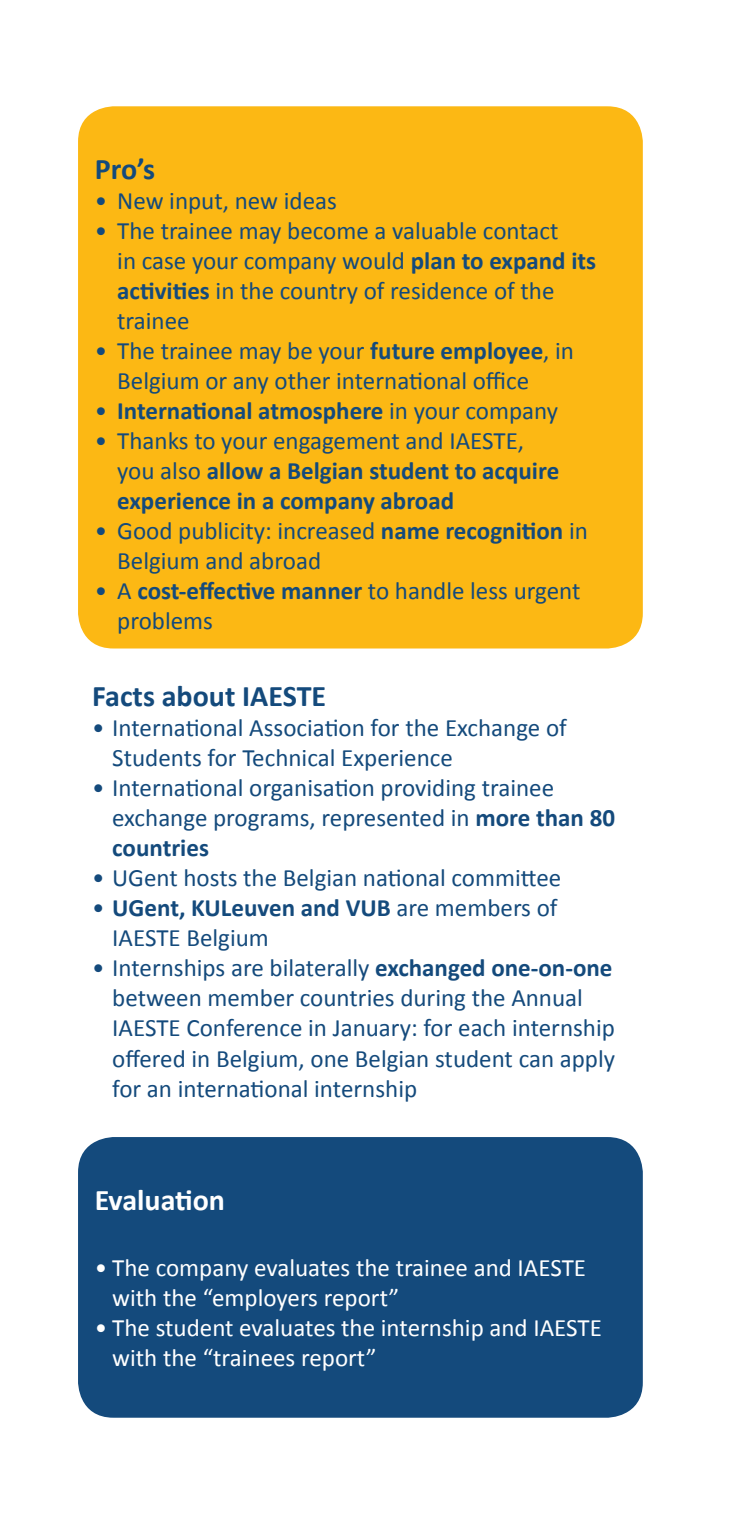
<style>
.page{position:relative;width:745px;height:1538px;background:#fff}
.page>*{position:absolute;margin:0;border:0;box-sizing:border-box;transform-origin:0 0}
.t1{font:700 30px "Calibri";color:#144a7c}
.t2{font:700 30px "Calibri";color:#fff}
.t3{font:25px/30px "Calibri";color:#144a7c}
.t4{font:700 25px/30px "Calibri";color:#144a7c}
.t5{font:25px/30px "Calibri";color:#fff}
.s1{font-weight:700}
.s2{font-weight:400}
</style>
<div class="page">
<div style="left:78px;top:106px;width:564px;height:542px;background:#fcb814;border-radius:35px"></div>
<div style="left:78px;top:1137px;width:564px;height:281px;background:#144a7c;border-radius:35px"></div>
<p class="t1" style="left:95px;top:150px;width:62px">Pro’s</p>
<p class="t3" style="left:95px;top:184px;width:243px">• New input, new ideas</p>
<p class="t3" style="left:117px;top:214px;width:480px;text-indent:-22px">• The trainee may become a valuable contact<br>in case your company would <span class="s1">plan to expand its activities</span> in the country of residence of the trainee</p>
<p class="t3" style="left:117px;top:334px;width:458px;text-indent:-22px">• The trainee may be your <span class="s1">future employee</span>, in<br>Belgium or any other international office</p>
<p class="t4" style="left:95px;top:394px;width:464px"><span class="s2">•</span> International atmosphere <span class="s2">in your company</span></p>
<p class="t4" style="left:117px;top:424px;width:443px;text-indent:-22px"><span class="s2">• Thanks to your engagement and IAESTE, you also</span> allow a Belgian student to acquire experience in a company abroad</p>
<p class="t3" style="left:117px;top:514px;width:472px;text-indent:-22px">• Good publicity: increased <span class="s1">name recognition</span> in<br>Belgium and abroad</p>
<p class="t3" style="left:117px;top:574px;width:464px;text-indent:-23px">• A <span class="s1">cost-effective manner</span> to handle less urgent problems</p>
<p class="t1" style="left:92px;top:678px;width:235px">Facts about IAESTE</p>
<p class="t3" style="left:112px;top:712px;width:456px;text-indent:-20px">• International Association for the Exchange of<br>Students for Technical Experience</p>
<p class="t3" style="left:112px;top:772px;width:504px;text-indent:-20px">• International organisation providing trainee exchange programs, represented in <span class="s1">more than 80 countries</span></p>
<p class="t3" style="left:92px;top:862px;width:470px">• UGent hosts the Belgian national committee</p>
<p class="t3" style="left:112px;top:892px;width:446px;text-indent:-20px">• <span class="s1">UGent, KULeuven and VUB</span> are members of<br>IAESTE Belgium</p>
<p class="t3" style="left:112px;top:952px;width:504px;text-indent:-20px">• Internships are bilaterally <span class="s1">exchanged one-on-one </span>between member countries during the Annual IAESTE Conference in January: for each internship offered in Belgium, one Belgian student can apply for an international internship</p>
<p class="t2" style="left:95px;top:1181px;width:132px">Evaluation</p>
<p class="t5" style="left:112px;top:1251px;width:475px;text-indent:-18px">• The company evaluates the trainee and IAESTE with the “employers report”</p>
<p class="t5" style="left:112px;top:1311px;width:491px;text-indent:-18px">• The student evaluates the internship and IAESTE with the “trainees report”</p>
</div>
